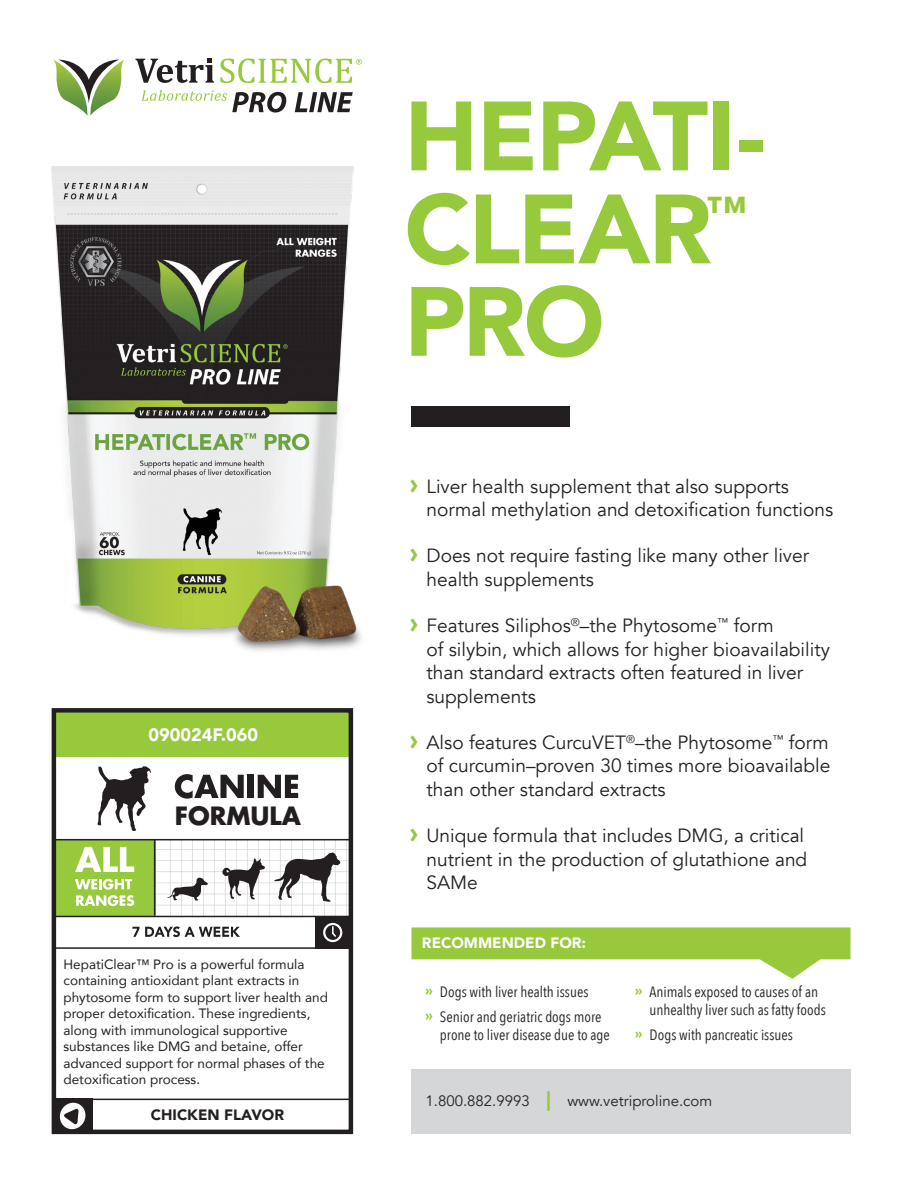
<style>
.page{position:relative;width:918px;height:1188px;background:#fff}
.page>*{position:absolute;margin:0;border:0;box-sizing:border-box;transform-origin:0 0}
.t1{font:900 97.2px/93px "Avenir";letter-spacing:-.02em;color:#97c93c}
.t2{font:900 40.2px "Avenir";color:#97c93c}
.t3{font:700 24.6px "Futura Std";color:#231f20}
.t4{font:19.05px/23.5px "Avenir";color:#231f20}
.t5{font:900 18px "Avenir";color:#fff}
.t6{font:15px/18px "Avenir Next Condensed";color:#231f20}
.t7{font:15px "Avenir";color:#231f20}
.t8{font:900 15px "Avenir";color:#fff}
.t9{font:900 15px "Avenir";color:#231f20}
.Body{font:13.5px/16.5px "Avenir";color:#231f20}
.s1{font-weight:900;font-size:27.9px;color:#97c93c}
.s2{font-family:"Avenir";font-weight:900;font-size:13.5px;color:#97c93c}
.s3{font-weight:900;font-size:19.5px;color:#97c93c}
</style>
<div class="page">
<img style="left:156px;top:840px;width:192px;height:75px">
<div style="left:55px;top:840px;width:101px;height:76px;background:#97c93c"></div>
<svg style="left:274px;top:852px;width:66px;height:50px"></svg>
<svg style="left:167px;top:878px;width:42px;height:23px"></svg>
<svg style="left:220px;top:858px;width:45px;height:42px"></svg>
<hr style="left:55px;top:839px;width:296px;height:1px;background:#231f20">
<hr style="left:55px;top:916px;width:296px;height:1px;background:#231f20">
<hr style="left:154px;top:840px;width:1px;height:76px;background:#231f20">
<div style="left:55px;top:712px;width:296px;height:45px;background:#97c93c"></div>
<svg style="left:135px;top:58px;width:79px;height:25px"></svg>
<svg style="left:141px;top:90px;width:145px;height:23px"></svg>
<svg style="left:295px;top:92px;width:58px;height:20px"></svg>
<svg style="left:53px;top:59px;width:71px;height:57px"></svg>
<svg style="left:220px;top:58px;width:142px;height:25px"></svg>
<img style="left:51px;top:166px;width:303px;height:470px">
<img style="left:215px;top:572px;width:146px;height:79px">
<svg style="left:132px;top:926px;width:108px;height:11px"></svg>
<div style="left:315px;top:917px;width:36px;height:31px;background:#231f20"></div>
<svg style="left:323px;top:923px;width:19px;height:19px"></svg>
<svg style="left:75px;top:879px;width:59px;height:27px"></svg>
<svg style="left:75px;top:847px;width:59px;height:25px"></svg>
<svg style="left:97px;top:766px;width:54px;height:65px"></svg>
<div style="left:52px;top:708px;width:301px;height:426px;border:4px solid #231f20"></div>
<hr style="left:55px;top:947px;width:296px;height:2px;background:#231f20">
<hr style="left:55px;top:1099px;width:296px;height:1px;background:#231f20">
<div style="left:411px;top:1069px;width:439px;height:64px;background:#d5d6d8"></div>
<svg style="left:411px;top:927px;width:439px;height:52px"></svg>
<div style="left:411px;top:407px;width:159px;height:20px;background:#231f20"></div>
<div style="left:52px;top:1099px;width:41px;height:35px;background:#231f20"></div>
<svg style="left:58px;top:1098px;width:29px;height:32px"></svg>
<svg style="left:175px;top:774px;width:69px;height:25px"></svg>
<div style="left:248px;top:775px;width:6px;height:23px;background:#231f20"></div>
<svg style="left:258px;top:775px;width:40px;height:23px"></svg>
<p class="t5" style="left:148px;top:719px;width:111px">090024F.060</p>
<p class="t3" style="left:175px;top:799px;width:128px">FORMULA</p>
<p class="Body" style="left:64px;top:955px;width:266px">HepatiClear™ Pro is a powerful formula containing antioxidant plant extracts in phytosome form to support liver health and proper detoxification. These ingredients, along with immunological supportive substances like DMG and betaine, offer advanced support for normal phases of the detoxification process.</p>
<p class="t9" style="left:151px;top:1102px;width:135px">CHICKEN FLAVOR</p>
<p class="t1" style="left:404px;top:87px;width:362px">HEPATI-<br>CLEAR</p>
<p class="t2" style="left:706px;top:177px;width:42px">™</p>
<p class="t1" style="left:404px;top:273px;width:202px">PRO</p>
<p class="t4" style="left:427px;top:475px;width:408px;text-indent:-17px"><span class="s1">›</span> Liver health supplement that also supports normal methylation and detoxification functions</p>
<p class="t4" style="left:427px;top:544px;width:384px;text-indent:-17px"><span class="s1">›</span> Does not require fasting like many other liver health supplements</p>
<p class="t4" style="left:427px;top:614px;width:405px;text-indent:-17px"><span class="s1">›</span> Features Siliphos<sup>®</sup>–the Phytosome<sup>™</sup> form<br>of silybin, which allows for higher bioavailability than standard extracts often featured in liver supplements</p>
<p class="t4" style="left:427px;top:731px;width:405px;text-align:justify;text-indent:-17px"><span class="s1">›</span> Also features CurcuVET<sup>®</sup>–the Phytosome<sup>™</sup> form of curcumin–proven 30 times more bioavailable than other standard extracts</p>
<p class="t4" style="left:427px;top:824px;width:382px;text-indent:-17px"><span class="s1">›</span> Unique formula that includes DMG, a critical nutrient in the production of glutathione and<br>SAMe</p>
<p class="t8" style="left:422px;top:930px;width:166px">RECOMMENDED FOR:</p>
<p class="t6" style="left:426px;top:982px;width:165px"><span class="s2">»</span> Dogs with liver health issues</p>
<p class="t6" style="left:440px;top:1007px;width:171px;text-indent:-14px"><span class="s2">»</span> Senior and geriatric dogs more prone to liver disease due to age</p>
<p class="t6" style="left:649px;top:982px;width:178px;text-indent:-14px"><span class="s2">»</span> Animals exposed to causes of an unhealthy liver such as fatty foods</p>
<p class="t6" style="left:635px;top:1025px;width:159px"><span class="s2">»</span> Dogs with pancreatic issues</p>
<p class="t7" style="left:426px;top:1091px;width:288px">1.800.882.9993 <span class="s3">|</span> www.vetriproline.com</p>
</div>
